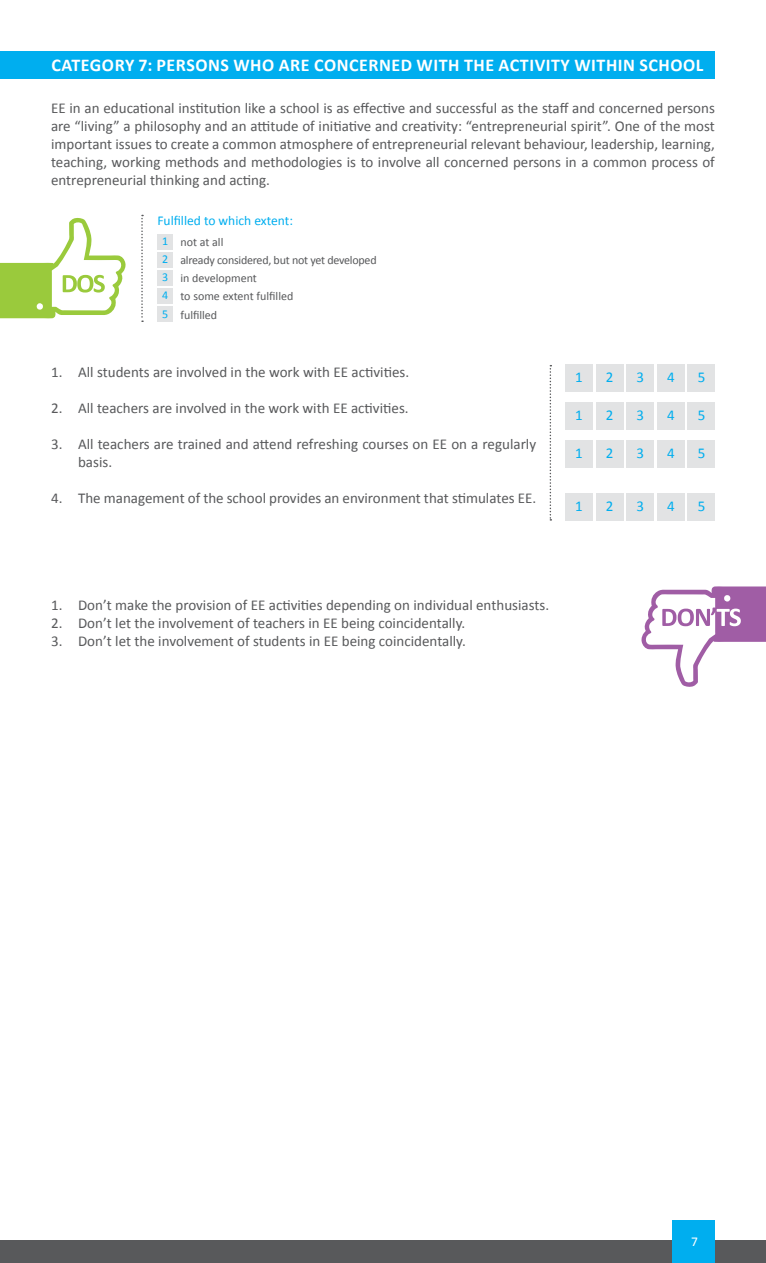
<style>
.page{position:relative;width:766px;height:1263px;background:#fff}
.page>*{position:absolute;margin:0;border:0;box-sizing:border-box;transform-origin:0 0}
.t1{font:700 18px "Calibri";letter-spacing:.03em;color:#fff}
.t2{font:15px/18px "Calibri";color:#58595b}
.t3{font:15px "Calibri";color:#00aeef}
.t4{font:13.5px "Calibri";color:#00aeef}
.t5{font:13.5px "Calibri";color:#fff}
.t6{font:12px/18.5px "Calibri";letter-spacing:-.01em;color:#58595b}
.t7{font:12px "Calibri";color:#00aeef}
.s1{color:#00aeef}
</style>
<div class="page">
<div style="left:0;top:1240px;width:765px;height:23px;background:#58595b"></div>
<div style="left:672px;top:1220px;width:42px;height:43px;background:#00aeef"></div>
<div style="left:0;top:51px;width:714px;height:27px;background:#00aeef"></div>
<svg style="left:0;top:217px;width:126px;height:102px"></svg>
<svg style="left:641px;top:586px;width:124px;height:101px"></svg>
<div style="left:687px;top:365px;width:27px;height:27px;background:#e2e3e4"></div>
<div style="left:657px;top:365px;width:27px;height:27px;background:#e2e3e4"></div>
<div style="left:626px;top:365px;width:27px;height:27px;background:#e2e3e4"></div>
<div style="left:596px;top:365px;width:27px;height:27px;background:#e2e3e4"></div>
<div style="left:565px;top:365px;width:28px;height:27px;background:#e2e3e4"></div>
<div style="left:687px;top:402px;width:27px;height:27px;background:#e2e3e4"></div>
<div style="left:657px;top:402px;width:27px;height:27px;background:#e2e3e4"></div>
<div style="left:626px;top:402px;width:27px;height:27px;background:#e2e3e4"></div>
<div style="left:596px;top:402px;width:27px;height:27px;background:#e2e3e4"></div>
<div style="left:565px;top:402px;width:28px;height:27px;background:#e2e3e4"></div>
<div style="left:687px;top:441px;width:27px;height:27px;background:#e2e3e4"></div>
<div style="left:657px;top:441px;width:27px;height:27px;background:#e2e3e4"></div>
<div style="left:626px;top:441px;width:27px;height:27px;background:#e2e3e4"></div>
<div style="left:596px;top:441px;width:27px;height:27px;background:#e2e3e4"></div>
<div style="left:565px;top:441px;width:28px;height:27px;background:#e2e3e4"></div>
<div style="left:687px;top:493px;width:27px;height:28px;background:#e2e3e4"></div>
<div style="left:657px;top:493px;width:27px;height:28px;background:#e2e3e4"></div>
<div style="left:626px;top:493px;width:27px;height:28px;background:#e2e3e4"></div>
<div style="left:596px;top:493px;width:27px;height:28px;background:#e2e3e4"></div>
<div style="left:565px;top:493px;width:28px;height:28px;background:#e2e3e4"></div>
<svg style="left:549px;top:365px;width:2px;height:156px"></svg>
<div style="left:157px;top:234px;width:16px;height:15px;background:#e2e3e4"></div>
<div style="left:157px;top:252px;width:16px;height:15px;background:#e2e3e4"></div>
<div style="left:157px;top:270px;width:16px;height:15px;background:#e2e3e4"></div>
<div style="left:157px;top:288px;width:16px;height:16px;background:#e2e3e4"></div>
<div style="left:157px;top:307px;width:16px;height:15px;background:#e2e3e4"></div>
<svg style="left:141px;top:215px;width:2px;height:107px"></svg>
<p class="t1" style="left:51px;top:53px;width:653px">CATEGORY 7: PERSONS WHO ARE CONCERNED WITH THE ACTIVITY WITHIN SCHOOL</p>
<p class="t2" style="left:51px;top:99px;width:665px;text-align:justify">EE in an educational institution like a school is as effective and successful as the staff and concerned persons are “living” a philosophy and an attitude of initiative and creativity: “entrepreneurial spirit”. One of the most important issues to create a common atmosphere of entrepreneurial relevant behaviour, leadership, learning, teaching, working methods and methodologies is to involve all concerned persons in a common process of entrepreneurial thinking and acting.</p>
<p class="t4" style="left:157px;top:212px;width:137px">Fulfilled to which extent:</p>
<p class="t6" style="left:162px;top:233px;width:216px;line-height:18px;text-indent:18px">not at all<br><span class="s1">2</span> already considered, but not yet developed</p>
<p class="t7" style="left:162px;top:233px;width:8px">1</p>
<p class="t6" style="left:162px;top:269px;width:133px"><span class="s1">3</span> in development<br><span class="s1">4</span> to some extent fulfilled<br><span class="s1">5</span> fulfilled</p>
<p class="t2" style="left:51px;top:363px;width:359px">1. All students are involved in the work with EE activities.</p>
<p class="t2" style="left:51px;top:399px;width:359px">2. All teachers are involved in the work with EE activities.</p>
<p class="t2" style="left:78px;top:435px;width:459px;text-indent:-27px">3. All teachers are trained and attend refreshing courses on EE on a regularly basis.</p>
<p class="t2" style="left:51px;top:489px;width:486px">4. The management of the school provides an environment that stimulates EE.</p>
<p class="t3" style="left:575px;top:368px;width:9px">1</p>
<p class="t3" style="left:605px;top:368px;width:9px">2</p>
<p class="t3" style="left:636px;top:368px;width:9px">3</p>
<p class="t3" style="left:667px;top:368px;width:9px">4</p>
<p class="t3" style="left:697px;top:368px;width:9px">5</p>
<p class="t3" style="left:575px;top:405px;width:9px">1</p>
<p class="t3" style="left:605px;top:405px;width:9px">2</p>
<p class="t3" style="left:636px;top:405px;width:9px">3</p>
<p class="t3" style="left:667px;top:405px;width:9px">4</p>
<p class="t3" style="left:697px;top:405px;width:9px">5</p>
<p class="t3" style="left:575px;top:444px;width:9px">1</p>
<p class="t3" style="left:605px;top:444px;width:9px">2</p>
<p class="t3" style="left:636px;top:444px;width:9px">3</p>
<p class="t3" style="left:667px;top:444px;width:9px">4</p>
<p class="t3" style="left:697px;top:444px;width:9px">5</p>
<p class="t3" style="left:575px;top:496px;width:9px">1</p>
<p class="t3" style="left:605px;top:496px;width:9px">2</p>
<p class="t3" style="left:636px;top:496px;width:9px">3</p>
<p class="t3" style="left:667px;top:496px;width:9px">4</p>
<p class="t3" style="left:697px;top:496px;width:9px">5</p>
<p class="t2" style="left:51px;top:596px;width:499px">1. Don’t make the provision of EE activities depending on individual enthusiasts.</p>
<p class="t2" style="left:51px;top:614px;width:415px">2. Don’t let the involvement of teachers in EE being coincidentally.</p>
<p class="t2" style="left:51px;top:632px;width:416px">3. Don’t let the involvement of students in EE being coincidentally.</p>
<p class="t5" style="left:691px;top:1233px;width:8px">7</p>
</div>
